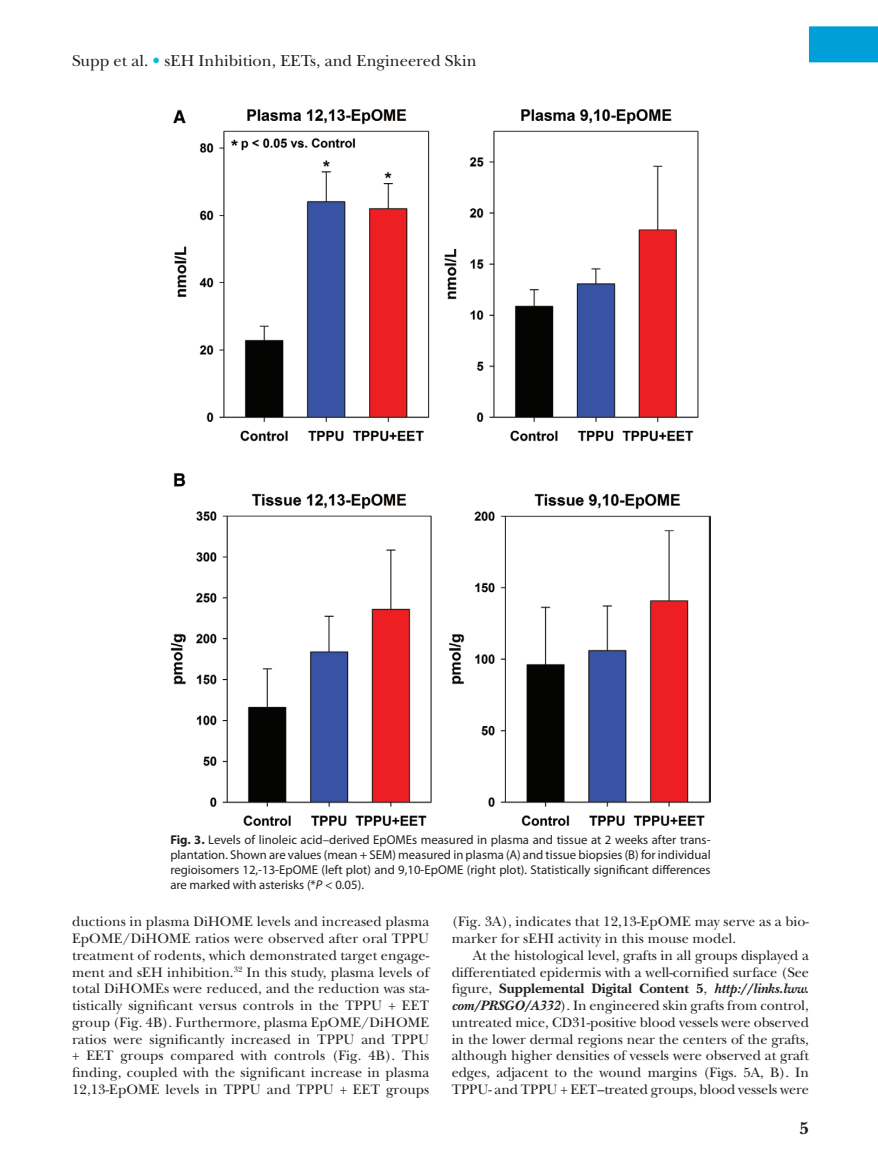
<style>
.page{position:relative;width:878px;height:1175px;background:#fff}
.page>*{position:absolute;margin:0;border:0;box-sizing:border-box;transform-origin:0 0}
.t1{font:700 18px "New Baskerville";color:#231f20}
.t2{font:16.5px "New Baskerville";color:#231f20}
.t3{font:14.25px/16.8px "New Baskerville";letter-spacing:.005em;color:#231f20;text-align:justify}
.t4{font:12.75px/15px "Myriad Pro";color:#231f20;text-align:justify}
.s1{color:#13b5e4}
.s2{font-weight:700}
.s3{font-style:italic}
.s4{font-weight:700;font-style:italic}
</style>
<div class="page">
<div style="left:808px;top:26px;width:70px;height:36px;background:#009fda"></div>
<img style="left:170px;top:109px;width:540px;height:717px">
<p class="t2" style="left:72px;top:51px;width:406px">Supp et al. <span class="s1">•</span> sEH Inhibition, EETs, and Engineered Skin</p>
<p class="t4" style="left:170px;top:832px;width:542px"><span class="s2">Fig. 3.</span> Levels of linoleic acid–derived EpOMEs measured in plasma and tissue at 2 weeks after trans&shy;plantation. Shown are values (mean + SEM) measured in plasma (A) and tissue biopsies (B) for individual regioisomers 12,-13-EpOME (left plot) and 9,10-EpOME (right plot). Statistically significant differences are marked with asterisks (*<span class="s3">P</span> &lt; 0.05).</p>
<p class="t3" style="left:72px;top:913px;width:359px">ductions in plasma DiHOME levels and increased plasma EpOME/DiHOME ratios were observed after oral TPPU treatment of rodents, which demonstrated target engage&shy;ment and sEH inhibition.<sup>32</sup> In this study, plasma levels of total DiHOMEs were reduced, and the reduction was sta&shy;tistically significant versus controls in the TPPU + EET group (Fig. 4B). Furthermore, plasma EpOME/DiHOME ratios were significantly increased in TPPU and TPPU + EET groups compared with controls (Fig. 4B). This finding, coupled with the significant increase in plasma 12,13-EpOME levels in TPPU and TPPU + EET groups</p>
<p class="t3" style="left:452px;top:913px;width:359px">(Fig. 3A), indicates that 12,13-EpOME may serve as a bio&shy;marker for sEHI activity in this mouse model.</p>
<p class="t3" style="left:451px;top:947px;width:359px;text-indent:21px">At the histological level, grafts in all groups displayed a differentiated epidermis with a well-cornified surface (See figure, <span class="s2">Supplemental Digital Content 5</span>, <span class="s4">http://links.lww. com/PRSGO/A332</span>). In engineered skin grafts from control, untreated mice, CD31-positive blood vessels were observed in the lower dermal regions near the centers of the grafts, although higher densities of vessels were observed at graft edges, adjacent to the wound margins (Figs. 5A, B). In TPPU- and TPPU + EET–treated groups, blood vessels were</p>
<p class="t1" style="left:799px;top:1118px;width:11px">5</p>
</div>
